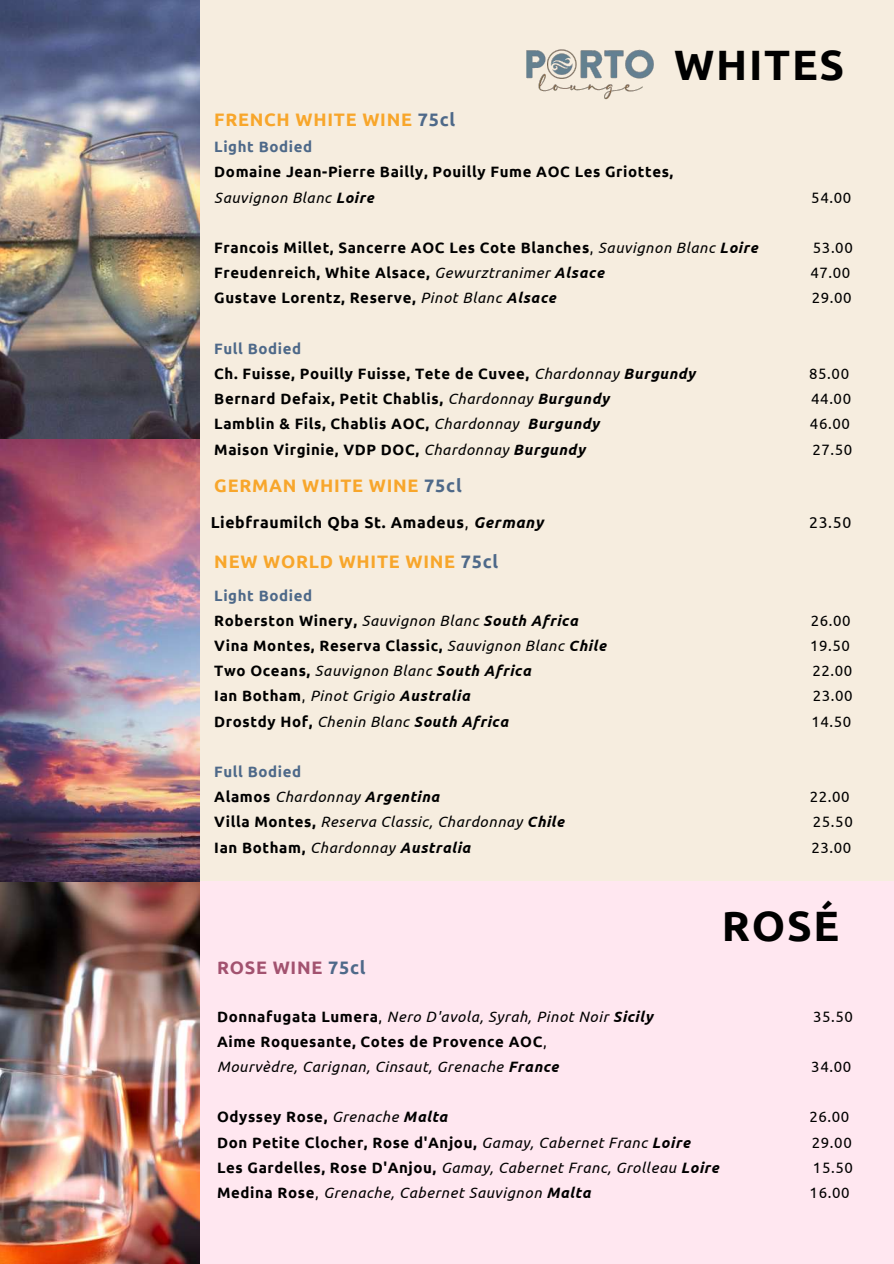
<style>
.page{position:relative;width:894px;height:1264px;background:#fff}
.page>*{position:absolute;margin:0;border:0;box-sizing:border-box;transform-origin:0 0}
.t1{font:700 42.45px "Ubuntu";letter-spacing:.04em;color:#000}
.t2{font:700 18px "Ubuntu";letter-spacing:.04em;color:#f8a62b}
.t3{font:700 18px "Ubuntu";letter-spacing:.04em;color:#a2526f}
.t4{font:700 15.75px "Ubuntu";letter-spacing:.04em;color:#000}
.t5{font:15.75px "Ubuntu";color:#000}
.t6{font:700 15px/25.2px "Ubuntu";letter-spacing:.04em;color:#000}
.t7{font:italic 15px/25.2px "Ubuntu";letter-spacing:.04em;color:#000}
.t8{font:15px "Ubuntu";letter-spacing:.04em;color:#000}
.t9{font:700 15px/25.2px "Ubuntu";letter-spacing:.04em;color:#4e6989}
.s1{color:#4e6989}
.s2{font-weight:400;font-style:italic}
.s3{font-style:italic}
.s4{font-weight:400}
.s5{font-weight:700;font-style:normal}
.s6{font-weight:700}
.s7{font-style:normal}
.s8{color:#000}
.s9{font-weight:400;font-style:italic;color:#000}
.s10{font-style:italic;color:#000}
</style>
<div class="page">
<div style="left:0;top:0;width:893px;height:1263px;background:#f6eddf"></div>
<div style="left:0;top:881px;width:893px;height:382px;background:#ffe7f0"></div>
<img style="left:0;top:0;width:199px;height:1263px">
<img style="left:526px;top:49px;width:128px;height:51px">
<p class="t2" style="left:214px;top:109px;width:242px">FRENCH WHITE WINE <span class="s1">75cl</span></p>
<h1 class="t1" style="left:674px;top:41px;width:171px">WHITES</h1>
<p class="t9" style="left:214px;top:134px;width:99px">Light Bodied</p>
<p class="t6" style="left:214px;top:159px;width:460px">Domaine Jean-Pierre Bailly, Pouilly Fume AOC Les Griottes,<br><span class="s2">Sauvignon Blanc</span> <span class="s3">Loire</span></p>
<p class="t8" style="left:811px;top:188px;width:41px">54.00</p>
<p class="t6" style="left:214px;top:235px;width:544px">Francois Millet, Sancerre AOC Les Cote Blanches<span class="s4">,</span> <span class="s2">Sauvignon Blanc</span> <span class="s3">Loire</span></p>
<p class="t8" style="left:812px;top:239px;width:41px">53.00</p>
<p class="t6" style="left:214px;top:260px;width:391px">Freudenreich, White Alsace, <span class="s2">Gewurztranimer</span> <span class="s3">Alsace</span></p>
<p class="t8" style="left:810px;top:264px;width:41px">47.00</p>
<p class="t6" style="left:214px;top:285px;width:343px">Gustave Lorentz, Reserve, <span class="s2">Pinot Blanc</span> <span class="s3">Alsace</span></p>
<p class="t8" style="left:811px;top:289px;width:41px">29.00</p>
<p class="t6" style="left:214px;top:335px;width:482px"><span class="s1">Full Bodied<br></span>Ch. Fuisse, Pouilly Fuisse, Tete de Cuvee, <span class="s2">Chardonnay</span> <span class="s3">Burgundy</span></p>
<p class="t8" style="left:809px;top:365px;width:41px">85.00</p>
<p class="t6" style="left:214px;top:386px;width:396px">Bernard Defaix, Petit Chablis, <span class="s2">Chardonnay</span> <span class="s3">Burgundy</span></p>
<p class="t8" style="left:811px;top:390px;width:41px">44.00</p>
<p class="t6" style="left:214px;top:411px;width:386px">Lamblin &amp; Fils, Chablis AOC, <span class="s2">Chardonnay</span> <span class="s3">Burgundy</span></p>
<p class="t8" style="left:809px;top:415px;width:41px">46.00</p>
<p class="t6" style="left:214px;top:436px;width:372px">Maison Virginie, VDP DOC, <span class="s2">Chardonnay</span> <span class="s3">Burgundy</span></p>
<p class="t8" style="left:812px;top:440px;width:41px">27.50</p>
<p class="t2" style="left:214px;top:475px;width:249px">GERMAN WHITE WINE <span class="s1">75cl</span></p>
<p class="t4" style="left:211px;top:513px;width:334px">Liebfraumilch Qba St. Amadeus<span class="s4">,</span> <span class="s3">Germany</span></p>
<p class="t5" style="left:809px;top:513px;width:44px">23.50</p>
<p class="t2" style="left:214px;top:551px;width:285px">NEW WORLD WHITE WINE <span class="s1">75cl</span></p>
<p class="t6" style="left:214px;top:582px;width:365px"><span class="s1">Light Bodied<br></span>Roberston Winery, <span class="s2">Sauvignon Blanc</span> <span class="s3">South Africa</span></p>
<p class="t8" style="left:810px;top:611px;width:41px">26.00</p>
<p class="t6" style="left:214px;top:632px;width:393px">Vina Montes, Reserva Classic, <span class="s2">Sauvignon Blanc</span> <span class="s3">Chile</span></p>
<p class="t8" style="left:809px;top:637px;width:41px">19.50</p>
<p class="t7" style="left:214px;top:658px;width:318px"><span class="s5">Two Oceans,</span> Sauvignon Blanc <span class="s6">South Africa</span></p>
<p class="t8" style="left:812px;top:662px;width:41px">22.00</p>
<p class="t7" style="left:214px;top:683px;width:257px"><span class="s5">Ian Botham</span><span class="s7">,</span> Pinot Grigio <span class="s6">Australia</span></p>
<p class="t8" style="left:812px;top:687px;width:41px">23.00</p>
<p class="t6" style="left:214px;top:708px;width:295px">Drostdy Hof, <span class="s2">Chenin Blanc</span> <span class="s3">South Africa</span></p>
<p class="t8" style="left:811px;top:712px;width:41px">14.50</p>
<p class="t9" style="left:214px;top:758px;width:226px">Full Bodied<br><span class="s8">Alamos</span> <span class="s9">Chardonnay</span> <span class="s10">Argentina</span></p>
<p class="t8" style="left:809px;top:788px;width:41px">22.00</p>
<p class="t7" style="left:214px;top:809px;width:351px"><span class="s5">Villa Montes,</span> Reserva Classic, Chardonnay <span class="s6">Chile</span></p>
<p class="t8" style="left:812px;top:813px;width:41px">25.50</p>
<p class="t6" style="left:214px;top:834px;width:257px">Ian Botham, <span class="s2">Chardonnay</span> <span class="s3">Australia</span></p>
<p class="t8" style="left:811px;top:838px;width:41px">23.00</p>
<p class="t3" style="left:217px;top:956px;width:150px">ROSE WINE <span class="s1">75cl</span></p>
<h1 class="t1" style="left:721px;top:901px;width:119px">ROSÉ</h1>
<p class="t7" style="left:217px;top:1003px;width:437px"><span class="s5">Donnafugata Lumera</span><span class="s7">,</span> Nero D'avola, Syrah, Pinot Noir <span class="s6">Sicily</span></p>
<p class="t8" style="left:812px;top:1007px;width:41px">35.50</p>
<p class="t7" style="left:217px;top:1028px;width:343px"><span class="s5">Aime Roquesante, Cotes de Provence AOC</span><span class="s7">,<br></span>Mourvèdre, Carignan, Cinsaut, Grenache <span class="s6">France</span></p>
<p class="t8" style="left:811px;top:1057px;width:41px">34.00</p>
<p class="t6" style="left:217px;top:1104px;width:232px">Odyssey Rose, <span class="s2">Grenache</span> <span class="s3">Malta</span></p>
<p class="t8" style="left:809px;top:1108px;width:41px">26.00</p>
<p class="t6" style="left:217px;top:1129px;width:474px">Don Petite Clocher, Rose d'Anjou, <span class="s2">Gamay, Cabernet Franc</span> <span class="s3">Loire</span></p>
<p class="t8" style="left:811px;top:1133px;width:41px">29.00</p>
<p class="t7" style="left:217px;top:1154px;width:503px"><span class="s5">Les Gardelles, Rose D'Anjou,</span> Gamay, Cabernet Franc, Grolleau <span class="s6">Loire</span></p>
<p class="t8" style="left:812px;top:1158px;width:41px">15.50</p>
<p class="t7" style="left:217px;top:1179px;width:375px"><span class="s5">Medina Rose</span><span class="s7">,</span> Grenache, Cabernet Sauvignon <span class="s6">Malta</span></p>
<p class="t8" style="left:809px;top:1183px;width:41px">16.00</p>
</div>
